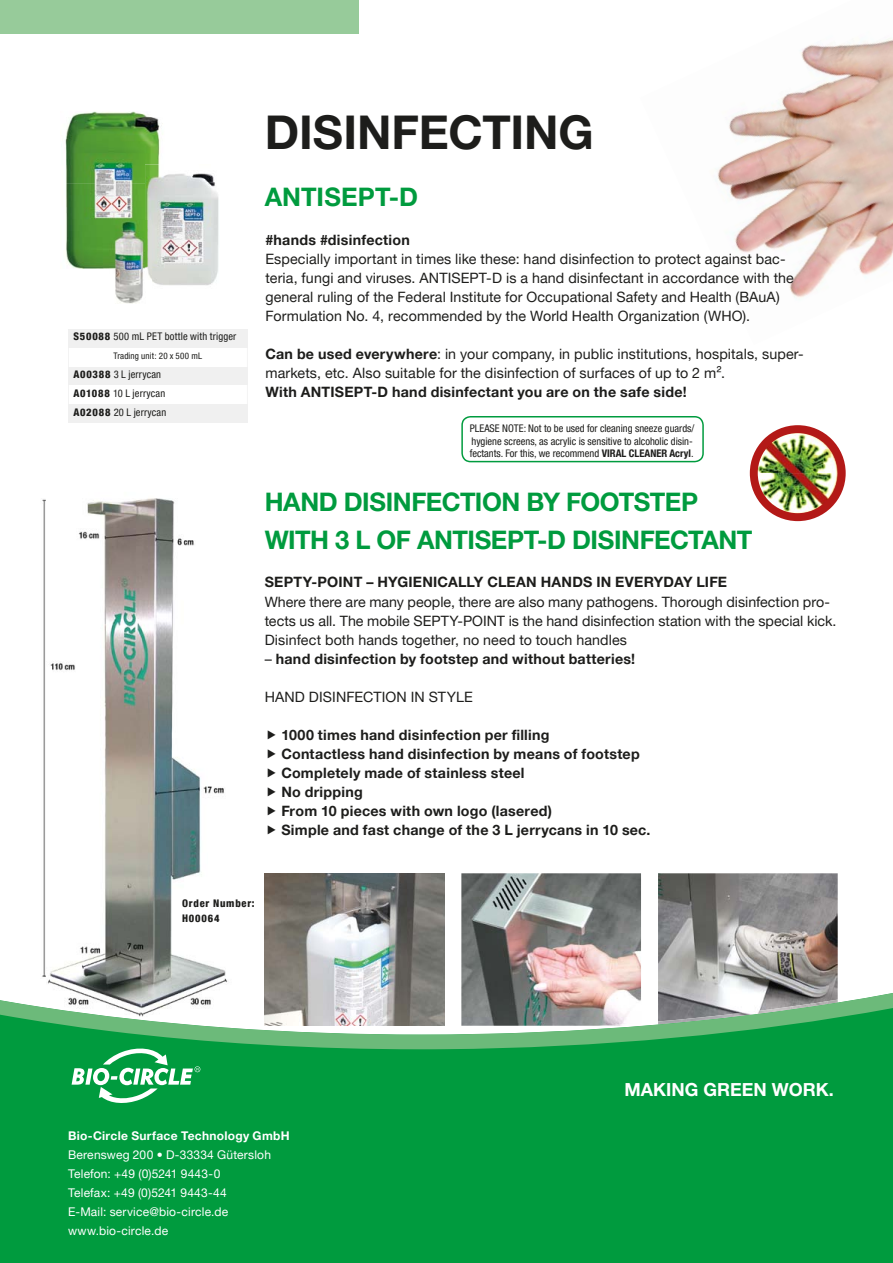
<style>
.page{position:relative;width:893px;height:1263px;background:#fff}
.page>*{position:absolute;margin:0;border:0;box-sizing:border-box;transform-origin:0 0}
.t1{font:700 46.5px "Helvetica Neue LTW1 G";color:#1d1d1b}
.t2{font:700 25.5px/38.1px "Helvetica Neue LTW1 G";letter-spacing:-.015em;color:#009b3e}
.t3{font:700 25.5px "Helvetica Neue LTW1 G";letter-spacing:.01em;color:#009b3e}
.t4{font:700 18px "Helvetica Neue LTW1 G";color:#fff}
.t5{font:14.25px/19px "Helvetica Neue LTW1 G";letter-spacing:.005em;color:#1d1d1b}
.t6{font:700 14.25px/19px "Helvetica Neue LTW1 G";letter-spacing:.02em;color:#1d1d1b}
.t7{font:12px/19px "Helvetica Neue LTW1 G";letter-spacing:.015em;color:#fff}
.t8{font:700 12px "Helvetica Neue LTW1 G";letter-spacing:.025em;color:#fff}
.t9{font:condensed 10.5px/12.6px "Helvetica Neue LTW1 G";color:#1d1d1b}
.t10{font:condensed 10.5px "Helvetica Neue LTW1 G";letter-spacing:.02em;color:#1d1d1b}
.t11{font:800 condensed 10.5px/15px "Helvetica Neue LTW1 G";letter-spacing:.075em;color:#1d1d1b}
.t12{font:condensed 9px "Helvetica Neue LTW1 G";letter-spacing:.015em;color:#1d1d1b}
.s1{font-weight:800}
.s2{font-weight:700}
.s3{font-weight:400}
</style>
<div class="page">
<img style="left:265px;top:873px;width:179px;height:60px">
<img style="left:658px;top:873px;width:180px;height:60px">
<img style="left:461px;top:873px;width:180px;height:60px">
<img style="left:42px;top:498px;width:182px;height:435px">
<img style="left:42px;top:933px;width:796px;height:57px">
<svg style="left:0;top:993px;width:893px;height:123px;background:#3fa867"></svg>
<div style="left:0;top:1116px;width:893px;height:147px;background:#009b3e"></div>
<img style="left:717px;top:38px;width:176px;height:260px">
<div style="left:0;top:0;width:359px;height:34px;background:#97cb9a"></div>
<img style="left:65px;top:111px;width:98px;height:73px">
<img style="left:66px;top:184px;width:79px;height:42px">
<img style="left:66px;top:226px;width:37px;height:42px">
<img style="left:164px;top:173px;width:55px;height:74px">
<img style="left:151px;top:247px;width:68px;height:39px">
<img style="left:145px;top:164px;width:19px;height:104px">
<img style="left:103px;top:268px;width:42px;height:36px">
<img style="left:103px;top:220px;width:42px;height:48px">
<img style="left:145px;top:220px;width:6px;height:59px">
<img style="left:750px;top:425px;width:96px;height:96px">
<svg style="left:461px;top:416px;width:243px;height:46px"></svg>
<svg style="left:72px;top:1048px;width:128px;height:57px"></svg>
<svg style="left:68px;top:329px;width:180px;height:94px"></svg>
<p class="t10" style="left:73px;top:330px;width:164px"><span class="s1">S50088</span> 500 mL PET bottle with trigger</p>
<p class="t12" style="left:113px;top:350px;width:90px">Trading unit: 20 x 500 mL</p>
<p class="t9" style="left:73px;top:365px;width:94px;line-height:19px"><span class="s1">A00388</span> 3 L jerrycan<br><span class="s1">A01088</span> 10 L jerrycan<br><span class="s1">A02088</span> 20 L jerrycan</p>
<h1 class="t1" style="left:265px;top:104px;width:331px">DISINFECTING</h1>
<h2 class="t3" style="left:265px;top:182px;width:155px">ANTISEPT-D</h2>
<p class="t6" style="left:265px;top:230px;width:146px">#hands #disinfection</p>
<p class="t5" style="left:265px;top:249px;width:530px">Especially important in times like these: hand disinfection to protect against bac&shy;teria, fungi and viruses. ANTISEPT-D is a hand disinfectant in accordance with the general ruling of the Federal Institute for Occupational Safety and Health (BAuA)<br>Formulation No. 4, recommended by the World Health Organization (WHO).</p>
<p class="t5" style="left:265px;top:344px;width:540px"><span class="s2">Can be used everywhere</span>: in your company, in public institutions, hospitals, super&shy;markets, etc. Also suitable for the disinfection of surfaces of up to 2 m².</p>
<p class="t6" style="left:265px;top:382px;width:423px">With ANTISEPT-D hand disinfectant you are on the safe side!</p>
<p class="t9" style="left:470px;top:422px;width:226px">PLEASE NOTE: Not to be used for cleaning sneeze guards/ hygiene screens, as acrylic is sensitive to alcoholic disin&shy;fectants. For this, we recommend <span class="s2">VIRAL CLEANER Acryl</span>.</p>
<h2 class="t2" style="left:265px;top:483px;width:489px">HAND DISINFECTION BY FOOTSTEP<br>WITH 3 L OF ANTISEPT-D DISINFECTANT</h2>
<p class="t6" style="left:265px;top:573px;width:464px">SEPTY-POINT – HYGIENICALLY CLEAN HANDS IN EVERYDAY LIFE</p>
<p class="t5" style="left:265px;top:592px;width:573px">Where there are many people, there are also many pathogens. Thorough disinfection pro&shy;tects us all. The mobile SEPTY-POINT is the hand disinfection station with the special kick.<br>Disinfect both hands together, no need to touch handles</p>
<p class="t6" style="left:265px;top:649px;width:372px"><span class="s3">–</span> hand disinfection by footstep and without batteries!</p>
<p class="t5" style="left:265px;top:687px;width:210px">HAND DISINFECTION IN STYLE</p>
<p class="t6" style="left:281px;top:725px;width:371px">1000 times hand disinfection per filling<br>Contactless hand disinfection by means of footstep Completely made of stainless steel<br>No dripping<br>From 10 pieces with own logo (lasered)<br>Simple and fast change of the 3 L jerrycans in 10 sec.</p>
<p class="t11" style="left:182px;top:896px;width:74px">Order Number:<br>H00064</p>
<p class="t4" style="left:625px;top:1078px;width:211px">MAKING GREEN WORK.</p>
<p class="t8" style="left:68px;top:1128px;width:223px">Bio-Circle Surface Technology GmbH</p>
<p class="t7" style="left:68px;top:1145px;width:205px">Berensweg 200 • D-33334 Gütersloh<br>Telefon: +49 (0)5241 9443-0<br>Telefax: +49 (0)5241 9443-44<br>E-Mail: service@bio-circle.de www.bio-circle.de</p>
</div>
